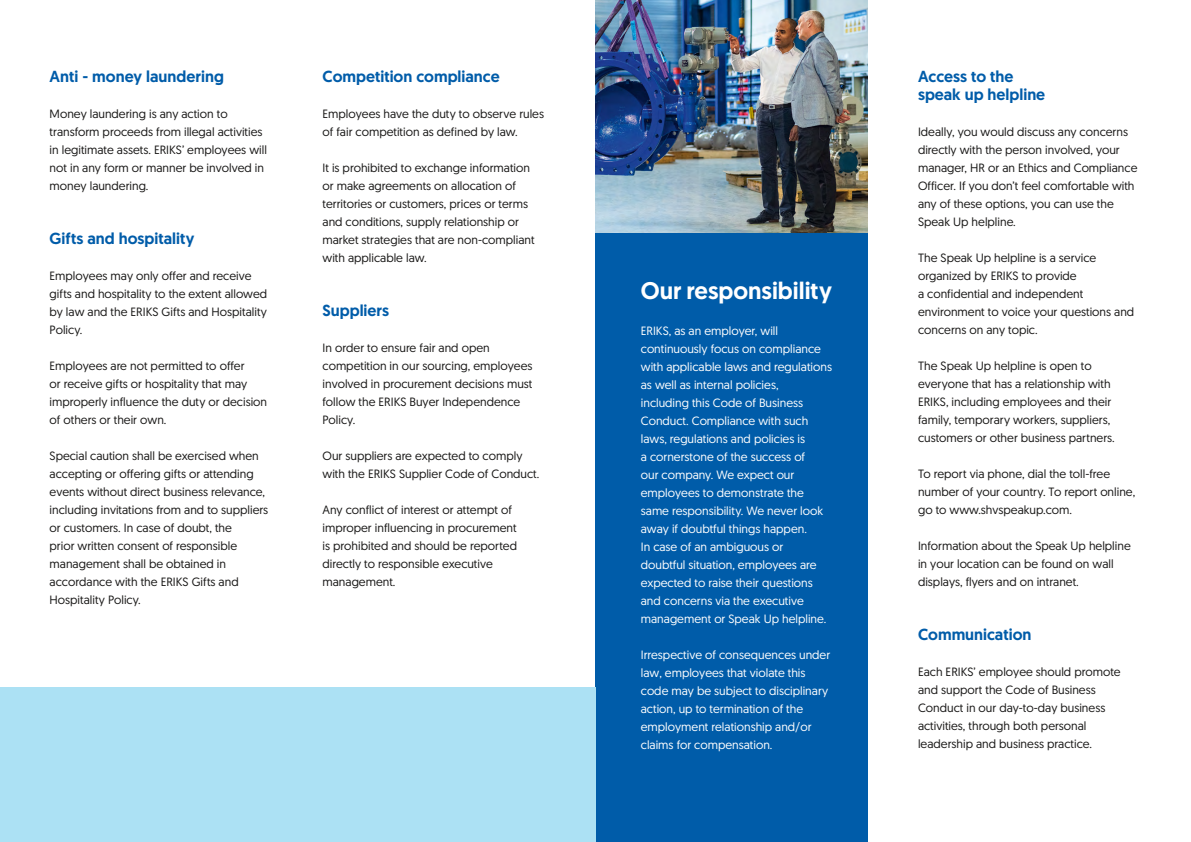
<style>
.page{position:relative;width:1191px;height:842px;background:#fff}
.page>*{position:absolute;margin:0;border:0;box-sizing:border-box;transform-origin:0 0}
.H3_Header{font:500 24px "Geomanist";color:#fff}
.H2_Subheader{font:500 16px/18px "Geomanist";color:#005ca9}
.B1_Body_text{font:12px/18px "Geomanist";color:#181716}
.B1_Body_text-2{font:12px/18px "Geomanist";color:#fff}
</style>
<div class="page">
<div style="left:595px;top:0;width:272px;height:842px;background:#005ca9"></div>
<img style="left:595px;top:0;width:272px;height:233px">
<div style="left:0;top:687px;width:595px;height:155px;background:#ace1f4"></div>
<p class="H2_Subheader" style="left:50px;top:67px;width:176px">Anti - money laundering</p>
<p class="B1_Body_text" style="left:50px;top:105px;width:219px">Money laundering is any action to transform proceeds from illegal activities in legitimate assets. ERIKS’ employees will not in any form or manner be involved in money laundering.</p>
<p class="H2_Subheader" style="left:50px;top:229px;width:146px">Gifts and hospitality</p>
<p class="B1_Body_text" style="left:50px;top:267px;width:219px">Employees may only offer and receive gifts and hospitality to the extent allowed by law and the ERIKS Gifts and Hospitality<br>Policy.</p>
<p class="B1_Body_text" style="left:50px;top:357px;width:219px">Employees are not permitted to offer<br>or receive gifts or hospitality that may improperly influence the duty or decision of others or their own.</p>
<p class="B1_Body_text" style="left:50px;top:447px;width:220px">Special caution shall be exercised when accepting or offering gifts or attending events without direct business relevance, including invitations from and to suppliers or customers. In case of doubt, the<br>prior written consent of responsible management shall be obtained in accordance with the ERIKS Gifts and Hospitality Policy.</p>
<p class="H2_Subheader" style="left:322px;top:67px;width:179px">Competition compliance</p>
<p class="B1_Body_text" style="left:322px;top:105px;width:223px">Employees have the duty to observe rules of fair competition as defined by law.</p>
<p class="B1_Body_text" style="left:322px;top:159px;width:213px">It is prohibited to exchange information or make agreements on allocation of territories or customers, prices or terms and conditions, supply relationship or market strategies that are non-compliant with applicable law.</p>
<p class="H2_Subheader" style="left:322px;top:301px;width:68px">Suppliers</p>
<p class="B1_Body_text" style="left:322px;top:339px;width:211px">In order to ensure fair and open competition in our sourcing, employees involved in procurement decisions must follow the ERIKS Buyer Independence<br>Policy.</p>
<p class="B1_Body_text" style="left:322px;top:447px;width:218px">Our suppliers are expected to comply with the ERIKS Supplier Code of Conduct.</p>
<p class="B1_Body_text" style="left:322px;top:501px;width:196px">Any conflict of interest or attempt of improper influencing in procurement is prohibited and should be reported directly to responsible executive management.</p>
<p class="H3_Header" style="left:641px;top:275px;width:193px">Our responsibility</p>
<p class="B1_Body_text-2" style="left:641px;top:321px;width:193px">ERIKS, as an employer, will continuously focus on compliance with applicable laws and regulations as well as internal policies,<br>including this Code of Business<br>Conduct. Compliance with such laws, regulations and policies is<br>a cornerstone of the success of<br>our company. We expect our employees to demonstrate the same responsibility. We never look away if doubtful things happen.<br>In case of an ambiguous or<br>doubtful situation, employees are expected to raise their questions and concerns via the executive management or Speak Up helpline.</p>
<p class="B1_Body_text-2" style="left:641px;top:645px;width:191px">Irrespective of consequences under law, employees that violate this code may be subject to disciplinary action, up to termination of the employment relationship and/or claims for compensation.</p>
<p class="H2_Subheader" style="left:918px;top:67px;width:129px">Access to the speak up helpline</p>
<p class="B1_Body_text" style="left:918px;top:123px;width:221px">Ideally, you would discuss any concerns directly with the person involved, your manager, HR or an Ethics and Compliance Officer. If you don’t feel comfortable with any of these options, you can use the Speak Up helpline.</p>
<p class="B1_Body_text" style="left:918px;top:249px;width:218px">The Speak Up helpline is a service organized by ERIKS to provide<br>a confidential and independent environment to voice your questions and concerns on any topic.</p>
<p class="B1_Body_text" style="left:918px;top:357px;width:198px">The Speak Up helpline is open to everyone that has a relationship with ERIKS, including employees and their family, temporary workers, suppliers, customers or other business partners.</p>
<p class="B1_Body_text" style="left:918px;top:465px;width:219px">To report via phone, dial the toll-free number of your country. To report online, go to www.shvspeakup.com.</p>
<p class="B1_Body_text" style="left:918px;top:537px;width:214px">Information about the Speak Up helpline in your location can be found on wall displays, flyers and on intranet.</p>
<p class="H2_Subheader" style="left:918px;top:625px;width:115px">Communication</p>
<p class="B1_Body_text" style="left:918px;top:663px;width:204px">Each ERIKS’ employee should promote and support the Code of Business Conduct in our day-to-day business activities, through both personal leadership and business practice.</p>
</div>
